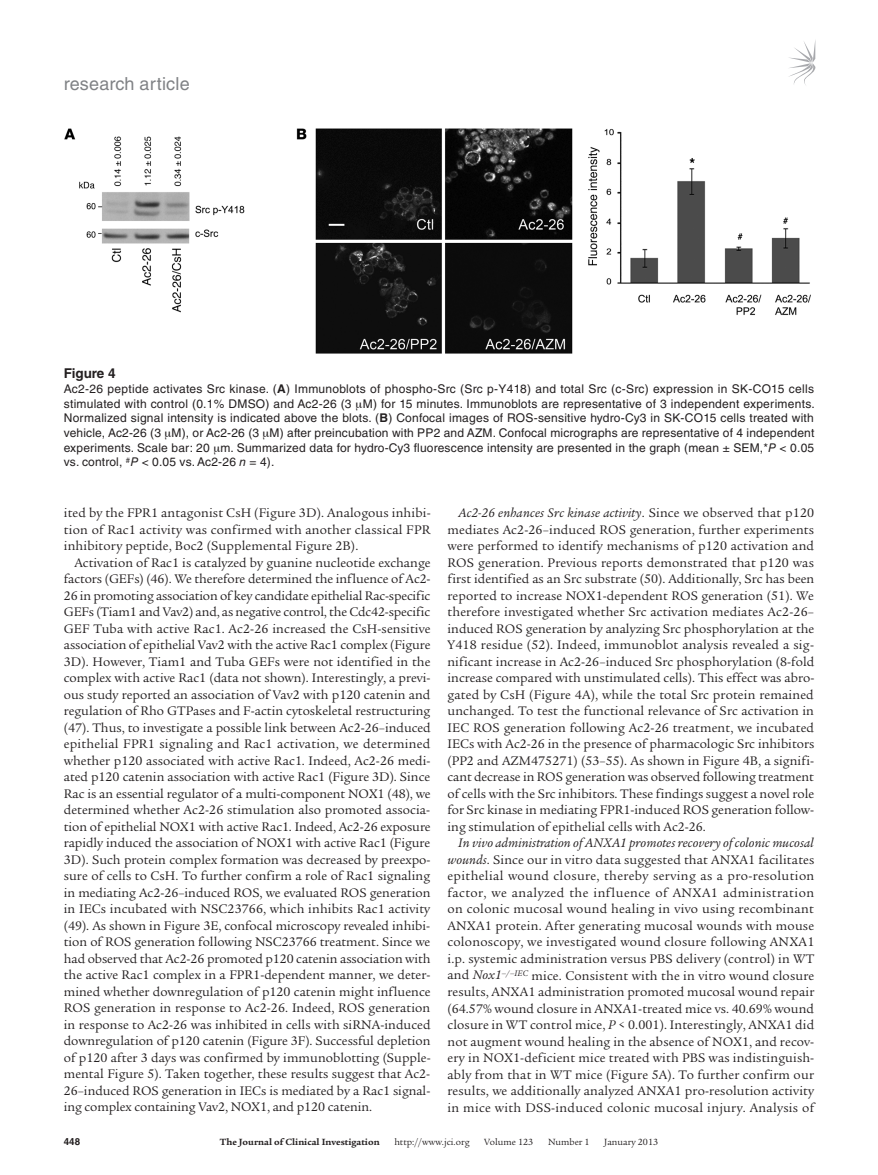
<style>
.page{position:relative;width:878px;height:1175px;background:#fff}
.page>*{position:absolute;margin:0;border:0;box-sizing:border-box;transform-origin:0 0}
.t1{font:18px "Helvetica LT Std";letter-spacing:.01em;color:#808285}
.t2{font:13.5px/16.5px "Legacy Serif Std";letter-spacing:.005em;color:#231f20;text-align:justify}
.t3{font:700 13.5px "Helvetica LT Std";color:#231f20}
.t4{font:12px/14.5px "Helvetica LT Std";letter-spacing:.015em;color:#231f20;text-align:justify}
.t5{font:9.75px "Legacy Serif Std";color:#231f20}
.t6{font:700 9.75px "Legacy Serif Std";color:#231f20}
.t7{font:700 9.75px "Helvetica LT Std";color:#231f20}
.s1{font-weight:700}
.s2{font-style:italic}
</style>
<div class="page">
<svg style="left:789px;top:42px;width:26px;height:43px"></svg>
<img style="left:64px;top:128px;width:747px;height:226px">
<h1 class="t1" style="left:64px;top:73px;width:127px">research article</h1>
<p class="t3" style="left:64px;top:365px;width:53px">Figure 4</p>
<p class="t4" style="left:64px;top:381px;width:752px">Ac2-26 peptide activates Src kinase. (<span class="s1">A</span>) Immunoblots of phospho-Src (Src p-Y418) and total Src (c-Src) expression in SK-CO15 cells stimulated with control (0.1% DMSO) and Ac2-26 (3 M) for 15 minutes. Immunoblots are representative of 3 independent experiments.<br>Normalized signal intensity is indicated above the blots. (<span class="s1">B</span>) Confocal images of ROS-sensitive hydro-Cy3 in SK-CO15 cells treated with vehicle, Ac2-26 (3 M), or Ac2-26 (3 M) after preincubation with PP2 and AZM. Confocal micrographs are representative of 4 independent experiments. Scale bar: 20 m. Summarized data for hydro-Cy3 fluorescence intensity are presented in the graph (mean ± SEM,*<span class="s2">P</span> &lt; 0.05 vs. control, <sup>#</sup><span class="s2">P</span> &lt; 0.05 vs. Ac2-26 <span class="s2">n</span> = 4).</p>
<p class="t2" style="left:64px;top:505px;width:368px">ited by the FPR1 antagonist CsH (Figure 3D). Analogous inhibi&shy;tion of Rac1 activity was confirmed with another classical FPR inhibitory peptide, Boc2 (Supplemental Figure 2B).</p>
<p class="t2" style="left:64px;top:554px;width:368px;text-indent:11px">Activation of Rac1 is catalyzed by guanine nucleotide exchange factors (GEFs) (46). We therefore determined the influence of Ac2- 26 in promoting association of key candidate epithelial Rac-specific GEFs (Tiam1 and Vav2) and, as negative control, the Cdc42-specific GEF Tuba with active Rac1. Ac2-26 increased the CsH-sensitive association of epithelial Vav2 with the active Rac1 complex (Figure 3D). However, Tiam1 and Tuba GEFs were not identified in the complex with active Rac1 (data not shown). Interestingly, a previ&shy;ous study reported an association of Vav2 with p120 catenin and regulation of Rho GTPases and F-actin cytoskeletal restructuring (47). Thus, to investigate a possible link between Ac2-26–induced epithelial FPR1 signaling and Rac1 activation, we determined whether p120 associated with active Rac1. Indeed, Ac2-26 medi&shy;ated p120 catenin association with active Rac1 (Figure 3D). Since Rac is an essential regulator of a multi-component NOX1 (48), we determined whether Ac2-26 stimulation also promoted associa&shy;tion of epithelial NOX1 with active Rac1. Indeed, Ac2-26 exposure rapidly induced the association of NOX1 with active Rac1 (Figure 3D). Such protein complex formation was decreased by preexpo&shy;sure of cells to CsH. To further confirm a role of Rac1 signaling in mediating Ac2-26–induced ROS, we evaluated ROS generation in IECs incubated with NSC23766, which inhibits Rac1 activity (49). As shown in Figure 3E, confocal microscopy revealed inhibi&shy;tion of ROS generation following NSC23766 treatment. Since we had observed that Ac2-26 promoted p120 catenin association with the active Rac1 complex in a FPR1-dependent manner, we deter&shy;mined whether downregulation of p120 catenin might influence ROS generation in response to Ac2-26. Indeed, ROS generation in response to Ac2-26 was inhibited in cells with siRNA-induced downregulation of p120 catenin (Figure 3F). Successful depletion of p120 after 3 days was confirmed by immunoblotting (Supple&shy;mental Figure 5). Taken together, these results suggest that Ac2- 26–induced ROS generation in IECs is mediated by a Rac1 signal&shy;ing complex containing Vav2, NOX1, and p120 catenin.</p>
<p class="t2" style="left:447px;top:505px;width:368px;text-indent:11px"><span class="s2">Ac2-26 enhances Src kinase activity</span>. Since we observed that p120 mediates Ac2-26–induced ROS generation, further experiments were performed to identify mechanisms of p120 activation and ROS generation. Previous reports demonstrated that p120 was first identified as an Src substrate (50). Additionally, Src has been reported to increase NOX1-dependent ROS generation (51). We therefore investigated whether Src activation mediates Ac2-26– induced ROS generation by analyzing Src phosphorylation at the Y418 residue (52). Indeed, immunoblot analysis revealed a sig&shy;nificant increase in Ac2-26–induced Src phosphorylation (8-fold increase compared with unstimulated cells). This effect was abro&shy;gated by CsH (Figure 4A), while the total Src protein remained unchanged. To test the functional relevance of Src activation in IEC ROS generation following Ac2-26 treatment, we incubated IECs with Ac2-26 in the presence of pharmacologic Src inhibitors (PP2 and AZM475271) (53–55). As shown in Figure 4B, a signifi&shy;cant decrease in ROS generation was observed following treatment of cells with the Src inhibitors. These findings suggest a novel role for Src kinase in mediating FPR1-induced ROS generation follow&shy;ing stimulation of epithelial cells with Ac2-26.</p>
<p class="t2" style="left:447px;top:835px;width:368px;text-indent:11px"><span class="s2">In vivo administration of ANXA1 promotes recovery of colonic mucosal wounds</span>. Since our in vitro data suggested that ANXA1 facilitates epithelial wound closure, thereby serving as a pro-resolution factor, we analyzed the influence of ANXA1 administration on colonic mucosal wound healing in vivo using recombinant ANXA1 protein. After generating mucosal wounds with mouse colonoscopy, we investigated wound closure following ANXA1 i.p. systemic administration versus PBS delivery (control) in WT and <span class="s2">Nox1</span><sup>–/–IEC</sup> mice. Consistent with the in vitro wound closure results, ANXA1 administration promoted mucosal wound repair (64.57% wound closure in ANXA1-treated mice vs. 40.69% wound closure in WT control mice, <span class="s2">P</span> &lt; 0.001). Interestingly, ANXA1 did not augment wound healing in the absence of NOX1, and recov&shy;ery in NOX1-deficient mice treated with PBS was indistinguish&shy;ably from that in WT mice (Figure 5A). To further confirm our results, we additionally analyzed ANXA1 pro-resolution activity in mice with DSS-induced colonic mucosal injury. Analysis of</p>
<p class="t7" style="left:64px;top:1135px;width:18px">448</p>
<p class="t6" style="left:220px;top:1135px;width:161px">The Journal of Clinical Investigation</p>
<p class="t5" style="left:394px;top:1136px;width:77px">http://www.jci.org</p>
<p class="t5" style="left:484px;top:1136px;width:50px">Volume 123</p>
<p class="t5" style="left:548px;top:1136px;width:43px">Number 1</p>
<p class="t5" style="left:604px;top:1136px;width:55px">January 2013</p>
</div>
